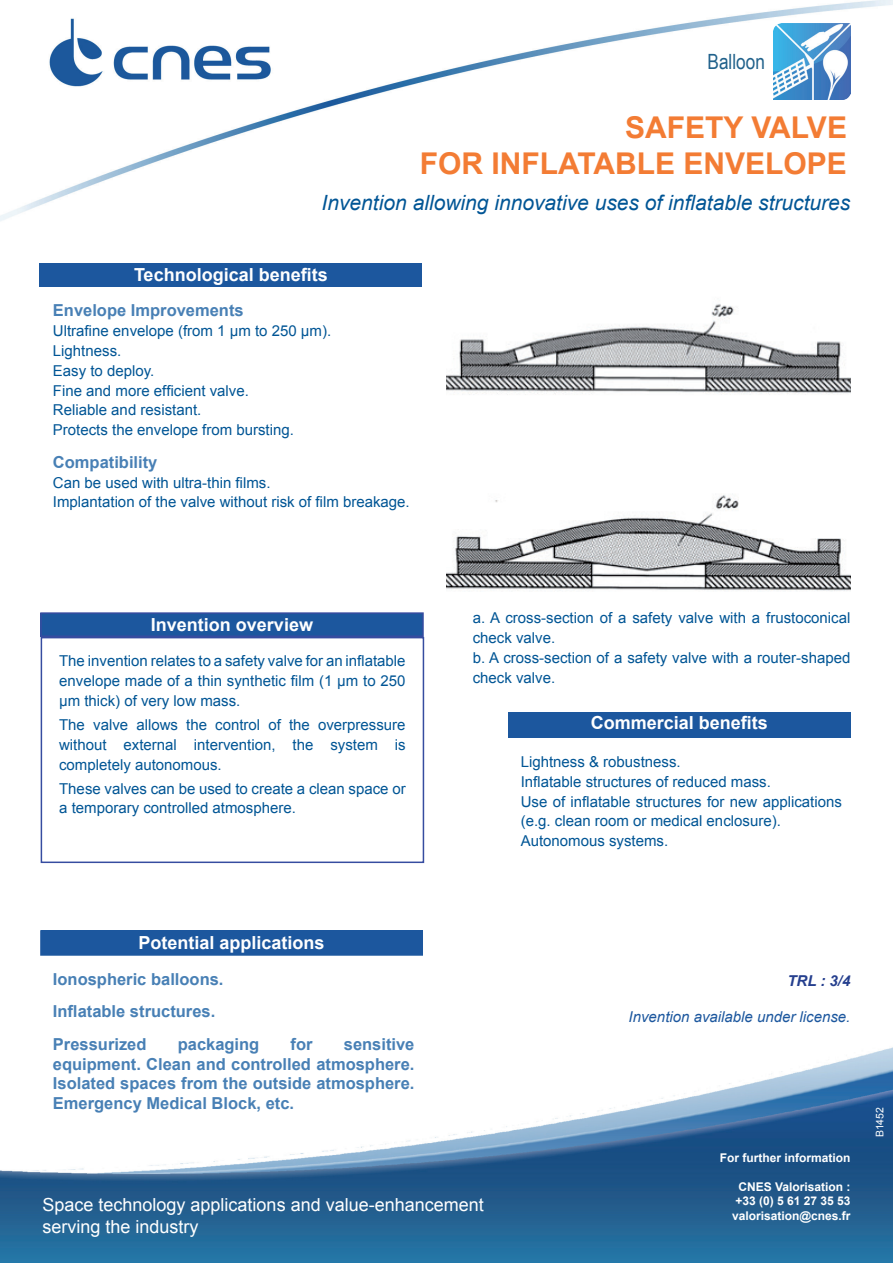
<style>
.page{position:relative;width:893px;height:1263px;background:#fff}
.page>*{position:absolute;margin:0;border:0;box-sizing:border-box;transform-origin:0 0}
.t1{font:700 30px/36px "Arial";color:#f37c34;text-align:right}
.t2{font:italic 21px "Arial";color:#005595}
.t3{font:21px "Arial Narrow";color:#20618b}
.t4{font:700 18px "Arial";color:#fff}
.t5{font:18px/21.6px "Arial";color:#fff}
.t6{font:700 16.5px/19.8px "Arial";color:#4880b5}
.t7{font:15px/19.8px "Arial";color:#005595}
.t8{font:italic 15px "Arial";color:#1c579e}
.t9{font:italic 700 15px "Arial";color:#253f8e}
.t10{font:700 12px/14.4px "Arial";color:#fff;text-align:center}
.t11{font:10.5px "Arial";color:#fff}
</style>
<div class="page">
<img style="left:0;top:0;width:893px;height:1263px">
<div style="left:41px;top:637px;width:383px;height:226px;border:2px solid #364ca0"></div>
<div style="left:41px;top:613px;width:382px;height:23px;background:#1c579e"></div>
<div style="left:40px;top:612px;width:384px;height:25px;border:2px solid #364ca0"></div>
<div style="left:39px;top:263px;width:383px;height:24px;background:#1c579e"></div>
<div style="left:508px;top:712px;width:342px;height:25px;background:#1c579e"></div>
<div style="left:41px;top:931px;width:381px;height:24px;background:#1c579e"></div>
<div style="left:40px;top:930px;width:383px;height:26px;border:2px solid #1c579e"></div>
<img style="left:774px;top:23px;width:76px;height:77px">
<img style="left:446px;top:263px;width:404px;height:341px">
<h2 class="t3" style="left:708px;top:46px;width:59px">Balloon</h2>
<h1 class="t1" style="left:420px;top:110px;width:429px">SAFETY VALVE<br>FOR INFLATABLE ENVELOPE</h1>
<h2 class="t2" style="left:322px;top:189px;width:530px">Invention allowing innovative uses of inflatable structures</h2>
<p class="t4" style="left:134px;top:262px;width:195px">Technological benefits</p>
<p class="t6" style="left:53px;top:301px;width:192px">Envelope Improvements</p>
<p class="t7" style="left:53px;top:321px;width:280px">Ultrafine envelope (from 1 μm to 250 μm).<br>Lightness.<br>Easy to deploy.<br>Fine and more efficient valve.<br>Reliable and resistant.<br>Protects the envelope from bursting.</p>
<p class="t6" style="left:53px;top:453px;width:106px">Compatibility</p>
<p class="t7" style="left:53px;top:473px;width:358px">Can be used with ultra-thin films.<br>Implantation of the valve without risk of film breakage.</p>
<p class="t4" style="left:151px;top:613px;width:164px">Invention overview</p>
<p class="t7" style="left:59px;top:651px;width:348px;text-align:justify">The invention relates to a safety valve for an inflatable envelope made of a thin synthetic film (1 μm to 250 μm thick) of very low mass.</p>
<p class="t7" style="left:59px;top:715px;width:348px;text-align:justify">The valve allows the control of the overpressure without external intervention, the system is completely autonomous.</p>
<p class="t7" style="left:59px;top:779px;width:348px">These valves can be used to create a clean space or a temporary controlled atmosphere.</p>
<p class="t7" style="left:473px;top:608px;width:379px">a. A cross-section of a safety valve with a frustoconical check valve.<br>b. A cross-section of a safety valve with a router-shaped check valve.</p>
<p class="t4" style="left:591px;top:711px;width:179px">Commercial benefits</p>
<p class="t7" style="left:521px;top:752px;width:323px">Lightness &amp; robustness.<br>Inflatable structures of reduced mass.<br>Use of inflatable structures for new applications (e.g. clean room or medical enclosure).<br>Autonomous systems.</p>
<p class="t4" style="left:139px;top:931px;width:188px">Potential applications</p>
<p class="t6" style="left:53px;top:963px;width:172px;line-height:32.5px">Ionospheric balloons.<br>Inflatable structures.<br>Pressurized</p>
<p class="t6" style="left:178px;top:1034px;width:83px">packaging</p>
<p class="t6" style="left:291px;top:1034px;width:23px">for</p>
<p class="t6" style="left:53px;top:1034px;width:363px;text-align:justify;text-indent:291px">sensitive equipment. Clean and controlled atmosphere.<br>Isolated spaces from the outside atmosphere.<br>Emergency Medical Block, etc.</p>
<p class="t5" style="left:43px;top:1194px;width:443px">Space technology applications and value-enhancement serving the industry</p>
<p class="t9" style="left:787px;top:970px;width:65px">TRL : 3/4</p>
<p class="t8" style="left:629px;top:1007px;width:223px">Invention available under license.</p>
<p class="t10" style="left:720px;top:1151px;width:132px">For further information</p>
<p class="t10" style="left:732px;top:1180px;width:120px">CNES Valorisation : +33 (0) 5 61 27 35 53 valorisation@cnes.fr</p>
<p class="t11" style="left:873px;top:1137px;width:32px;rotate:-90deg">B1452</p>
</div>
